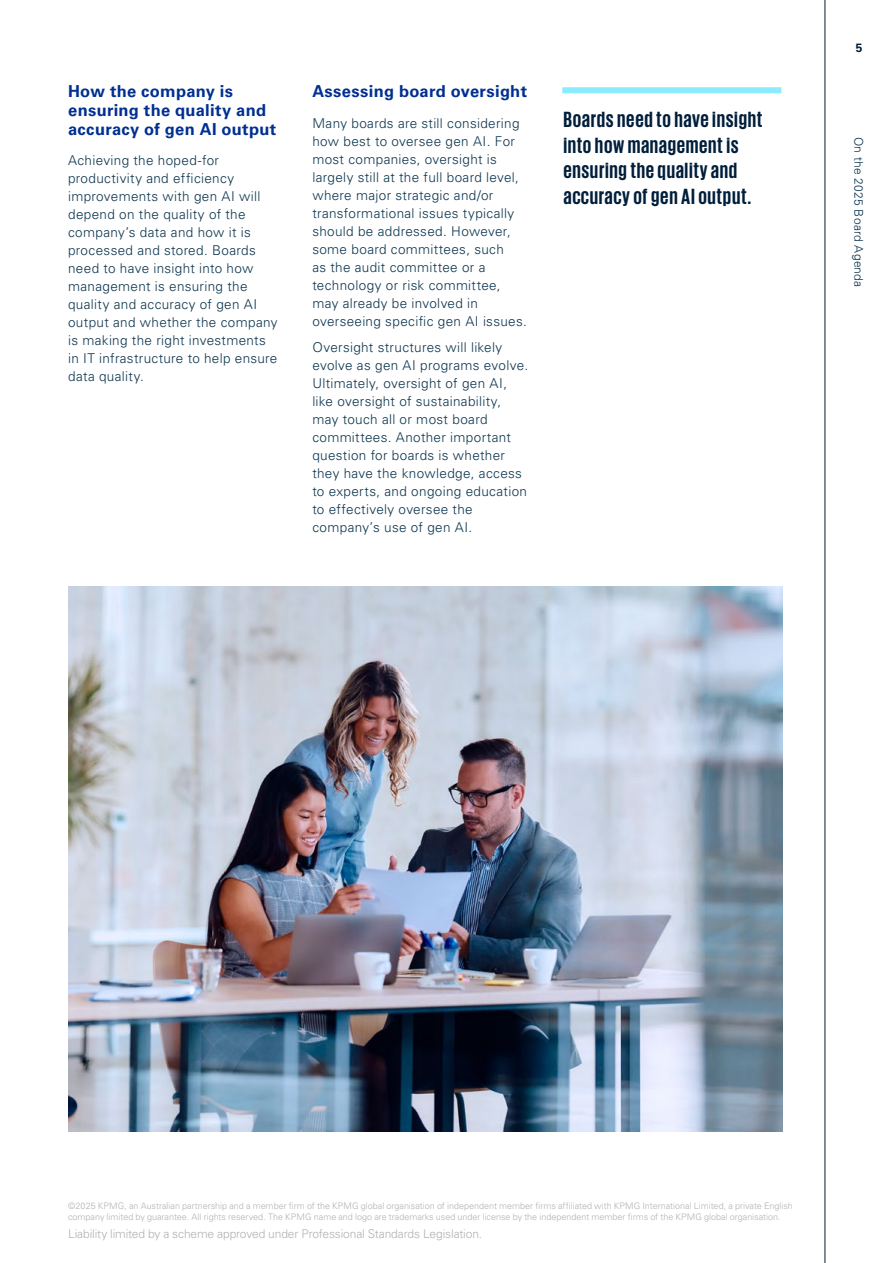
<style>
.page{position:relative;width:893px;height:1263px;background:#fff}
.page>*{position:absolute;margin:0;border:0;box-sizing:border-box;transform-origin:0 0}
.t1{font:700 22.5px/25.5px "KPMG";letter-spacing:.03em;color:#001e3a}
.t2{font:700 16.5px/18.8px "Univers LT Std";letter-spacing:.02em;color:#002f91}
.t3{font:300 13.5px/18px "Univers LT Std";letter-spacing:.025em;color:#0e364f}
.t4{font:300 12px "Univers LT Std";letter-spacing:-.01em;color:#b3b2b2}
.t5{font:300 12px "Univers 45";letter-spacing:.025em;color:#0e364f}
.t6{font:700 12px "Univers LT Std";color:#001e3a}
.t7{font:300 9px/10.8px "Univers LT Std";color:#b3b2b2}
</style>
<div class="page">
<div style="left:562px;top:87px;width:219px;height:6px;background:#8bebff"></div>
<img style="left:68px;top:587px;width:714px;height:544px">
<hr style="left:825px;top:0;width:1px;height:1263px;background:#001e3a">
<p class="t2" style="left:68px;top:82px;width:210px">How the company is ensuring the quality and accuracy of gen AI output</p>
<p class="t3" style="left:68px;top:151px;width:211px">Achieving the hoped-for productivity and efficiency improvements with gen AI will depend on the quality of the company’s data and how it is processed and stored. Boards need to have insight into how management is ensuring the quality and accuracy of gen AI output and whether the company is making the right investments in IT infrastructure to help ensure data quality.</p>
<p class="t2" style="left:312px;top:82px;width:216px">Assessing board oversight</p>
<p class="t3" style="left:312px;top:114px;width:216px">Many boards are still considering how best to oversee gen AI. For most companies, oversight is largely still at the full board level, where major strategic and/or transformational issues typically should be addressed. However, some board committees, such<br>as the audit committee or a technology or risk committee, may already be involved in overseeing specific gen AI issues.</p>
<p class="t3" style="left:312px;top:338px;width:217px">Oversight structures will likely evolve as gen AI programs evolve.<br>Ultimately, oversight of gen AI, like oversight of sustainability, may touch all or most board committees. Another important question for boards is whether they have the knowledge, access to experts, and ongoing education to effectively oversee the company’s use of gen AI.</p>
<h1 class="t1" style="left:563px;top:106px;width:200px">Boards need to have insight into how management is ensuring the quality and accuracy of gen AI output.</h1>
<p class="t6" style="left:856px;top:40px;width:8px">5</p>
<p class="t5" style="left:866px;top:137px;width:152px;rotate:90deg">On the 2025 Board Agenda</p>
<p class="t7" style="left:68px;top:1200px;width:726px">©2025 KPMG, an Australian partnership and a member firm of the KPMG global organisation of independent member firms affiliated with KPMG International Limited, a private English company limited by guarantee. All rights reserved. The KPMG name and logo are trademarks used under license by the independent member firms of the KPMG global organisation.</p>
<p class="t4" style="left:68px;top:1227px;width:416px">Liability limited by a scheme approved under Professional Standards Legislation.</p>
</div>
